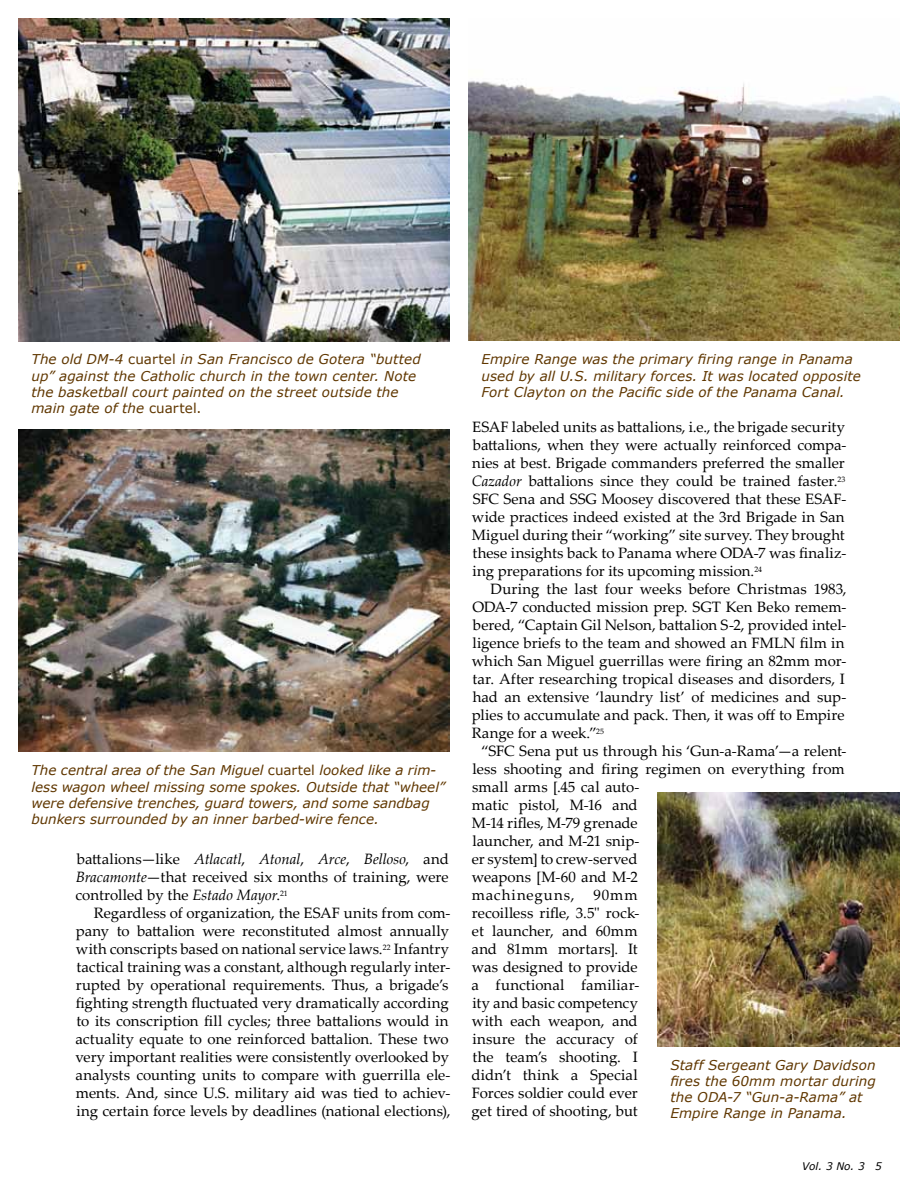
<style>
.page{position:relative;width:918px;height:1188px;background:#fff}
.page>*{position:absolute;margin:0;border:0;box-sizing:border-box;transform-origin:0 0}
.t1{font:15px/18px "Palatino Linotype";color:#000}
.t2{font:italic 13.5px/16.2px "Verdana";letter-spacing:.005em;color:#603700}
.t3{font:italic 10.5px "Verdana";color:#000}
.s1{font-style:normal}
.s2{font-style:italic}
</style>
<div class="page">
<img style="left:468px;top:81px;width:432px;height:260px">
<img style="left:657px;top:792px;width:243px;height:254px">
<img style="left:18px;top:429px;width:432px;height:322px">
<img style="left:18px;top:18px;width:432px;height:323px">
<p class="t2" style="left:31px;top:351px;width:391px">The old DM-4 <span class="s1">cuartel</span> in San Francisco de Gotera “butted up” against the Catholic church in the town center. Note the basketball court painted on the street outside the main gate of the <span class="s1">cuartel.</span></p>
<p class="t2" style="left:31px;top:762px;width:415px">The central area of the San Miguel <span class="s1">cuartel</span> looked like a rim‑ less wagon wheel missing some spokes. Outside that “wheel” were defensive trenches, guard towers, and some sandbag bunkers surrounded by an inner barbed-wire fence.</p>
<p class="t1" style="left:76px;top:849px;width:375px;text-align:justify">battalions—like <span class="s2">Atlacatl</span>, <span class="s2">Atonal</span>, <span class="s2">Arce</span>, <span class="s2">Belloso</span>, and <span class="s2">Bracamonte</span>—that received six months of training, were controlled by the <span class="s2">Estado Mayor</span>.<sup>21</sup></p>
<p class="t1" style="left:75px;top:903px;width:377px;text-indent:19px">Regardless of organization, the ESAF units from com&shy;pany to battalion were reconstituted almost annually with conscripts based on national service laws.<sup>22</sup> Infantry tactical training was a constant, although regularly inter&shy;rupted by operational requirements. Thus, a brigade’s fighting strength fluctuated very dramatically according to its conscription fill cycles; three battalions would in actuality equate to one reinforced battalion. These two very important realities were consistently overlooked by analysts counting units to compare with guerrilla ele&shy;ments. And, since U.S. military aid was tied to achiev&shy;ing certain force levels by deadlines (national elections),</p>
<p class="t2" style="left:482px;top:351px;width:381px">Empire Range was the primary firing range in Panama used by all U.S. military forces. It was located opposite<br>Fort Clayton on the Pacific side of the Panama Canal.</p>
<p class="t1" style="left:472px;top:417px;width:376px">ESAF labeled units as battalions, i.e., the brigade security battalions, when they were actually reinforced compa&shy;nies at best. Brigade commanders preferred the smaller <span class="s2">Cazador</span> battalions since they could be trained faster.<sup>23<br></sup>SFC Sena and SSG Moosey discovered that these ESAF&shy;wide practices indeed existed at the 3rd Brigade in San Miguel during their “working” site survey. They brought these insights back to Panama where ODA‑7 was finaliz&shy;ing preparations for its upcoming mission.<sup>24</sup></p>
<p class="t1" style="left:472px;top:579px;width:376px;text-indent:19px">During the last four weeks before Christmas 1983, ODA‑7 conducted mission prep. SGT Ken Beko remem&shy;bered, “Captain Gil Nelson, battalion S‑2, provided intel&shy;ligence briefs to the team and showed an FMLN film in which San Miguel guerrillas were firing an 82mm mor&shy;tar. After researching tropical diseases and disorders, I had an extensive ‘laundry list’ of medicines and sup&shy;plies to accumulate and pack. Then, it was off to Empire Range for a week.”<sup>25</sup></p>
<p class="t1" style="left:472px;top:741px;width:376px;text-indent:9px">“SFC Sena put us through his ‘Gun-a-Rama’—a relent&shy;less shooting and firing regimen on everything from small arms [.45 cal auto-<br>matic pistol, M‑16 and<br>M‑14 rifles, M‑79 grenade<br>launcher, and M‑21 snip-<br>er system] to crew-served<br>weapons [M‑60 and M‑2<br>machineguns,</p>
<p class="t1" style="left:472px;top:885px;width:170px;text-indent:122px">90mm recoilless rifle, 3.5" rock&shy;et launcher, and 60mm and 81mm mortars]. It was designed to provide a functional familiar&shy;ity and basic competency with each weapon, and insure the accuracy of the team’s shooting. I didn’t think a Special<br>Forces soldier could ever get tired of shooting, but</p>
<p class="t2" style="left:670px;top:1057px;width:207px">Staff Sergeant Gary Davidson fires the 60mm mortar during the ODA-7 “Gun-a-Rama” at<br>Empire Range in Panama.</p>
<p class="t3" style="left:802px;top:1159px;width:81px">Vol. 3 No. 3 5</p>
</div>
